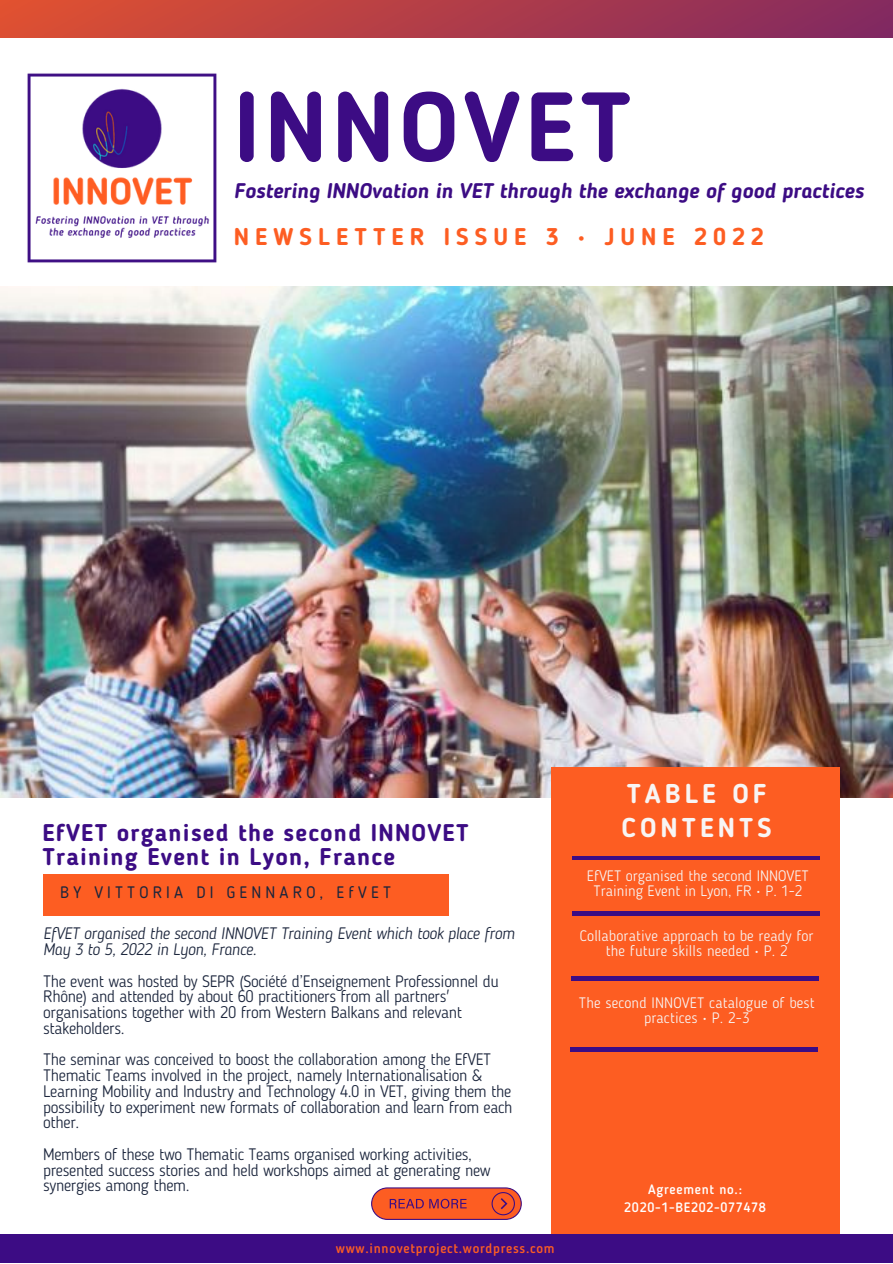
<style>
.page{position:relative;width:893px;height:1264px;background:#fff}
.page>*{position:absolute;margin:0;border:0;box-sizing:border-box;transform-origin:0 0}
.t1{font:700 97.35px "Blogger Sans";letter-spacing:.05em;color:#3c0c84}
.t2{font:700 27px/33.8px "Blogger Sans";letter-spacing:.15em;color:#f8f5f4}
.t3{font:700 24px/23.5px "Blogger Sans";letter-spacing:.05em;color:#3c0c84}
.t4{font:700 24px "Blogger Sans";letter-spacing:.25em;color:#fd5d22}
.t5{font:italic 700 21px "Blogger Sans";color:#3c0c84}
.t6{font:300 16.5px/15.8px "Blogger Sans";letter-spacing:-.02em;color:#1b253c}
.t7{font:italic 300 16.5px/15.8px "Blogger Sans";letter-spacing:-.02em;color:#1b253c}
.t8{font:16.5px "Blogger Sans";letter-spacing:.25em;color:#1b253c}
.t9{font:300 15px/14.5px "Blogger Sans";letter-spacing:.01em;color:#f8f5f4;text-align:center}
.t10{font:500 13.5px "Blogger Sans";letter-spacing:.05em;color:#fd5d22}
.t11{font:500 13.5px/18px "Blogger Sans";letter-spacing:.05em;color:#fff;text-align:center}
</style>
<div class="page">
<img style="left:0;top:286px;width:892px;height:511px">
<div style="left:551px;top:767px;width:288px;height:479px;background:#fd5d22"></div>
<hr style="left:572px;top:856px;width:247px;height:3px;background:#3c0c84">
<hr style="left:572px;top:911px;width:247px;height:4px;background:#3c0c84">
<hr style="left:571px;top:976px;width:247px;height:4px;background:#3c0c84">
<hr style="left:570px;top:1047px;width:248px;height:4px;background:#3c0c84">
<div style="left:0;top:1234px;width:892px;height:28px;background:#3c0c84"></div>
<img style="left:27px;top:73px;width:190px;height:190px">
<div style="left:0;top:0;width:892px;height:37px;background:linear-gradient(to right,#df5131,#822961)"></div>
<div style="left:43px;top:874px;width:406px;height:41px;background:#fd5d22"></div>
<svg style="left:371px;top:1187px;width:150px;height:32px;background:#e55b39"></svg>
<h1 class="t1" style="left:234px;top:87px;width:399px">INNOVET</h1>
<p class="t5" style="left:234px;top:182px;width:631px">Fostering INNOvation in VET through the exchange of good practices</p>
<h3 class="t4" style="left:234px;top:227px;width:531px">NEWSLETTER ISSUE 3 • JUNE 2022</h3>
<h3 class="t3" style="left:42px;top:823px;width:427px">EfVET organised the second INNOVET<br>Training Event in Lyon, France</h3>
<p class="t8" style="left:60px;top:885px;width:332px">BY VITTORIA DI GENNARO, EfVET</p>
<p class="t7" style="left:43px;top:927px;width:473px">EfVET organised the second INNOVET Training Event which took place from<br>May 3 to 5, 2022 in Lyon, France.</p>
<p class="t6" style="left:43px;top:974px;width:457px">The event was hosted by SEPR (Société d’Enseignement Professionnel du Rhône) and attended by about 60 practitioners from all partners' organisations together with 20 from Western Balkans and relevant stakeholders.</p>
<p class="t6" style="left:43px;top:1053px;width:471px">The seminar was conceived to boost the collaboration among the EfVET Thematic Teams involved in the project, namely Internationalisation &amp; Learning Mobility and Industry and Technology 4.0 in VET, giving them the possibility to experiment new formats of collaboration and learn from each other.</p>
<p class="t6" style="left:43px;top:1147px;width:449px">Members of these two Thematic Teams organised working activities, presented success stories and held workshops aimed at generating new synergies among them.</p>
<p class="t10" style="left:336px;top:1242px;width:220px">www.innovetproject.wordpress.com</p>
<h2 class="t2" style="left:622px;top:779px;width:151px">TABLE OF<br>CONTENTS</h2>
<p class="t9" style="left:587px;top:870px;width:223px">EfVET organised the second INNOVET<br>Training Event in Lyon, FR • P. 1-2</p>
<p class="t9" style="left:579px;top:930px;width:235px">Collaborative approach to be ready for the future skills needed • P. 2</p>
<p class="t9" style="left:579px;top:996px;width:237px">The second INNOVET catalogue of best practices • P. 2-3</p>
<p class="t11" style="left:624px;top:1180px;width:143px">Agreement no.:<br>2020-1-BE202-077478</p>
</div>
